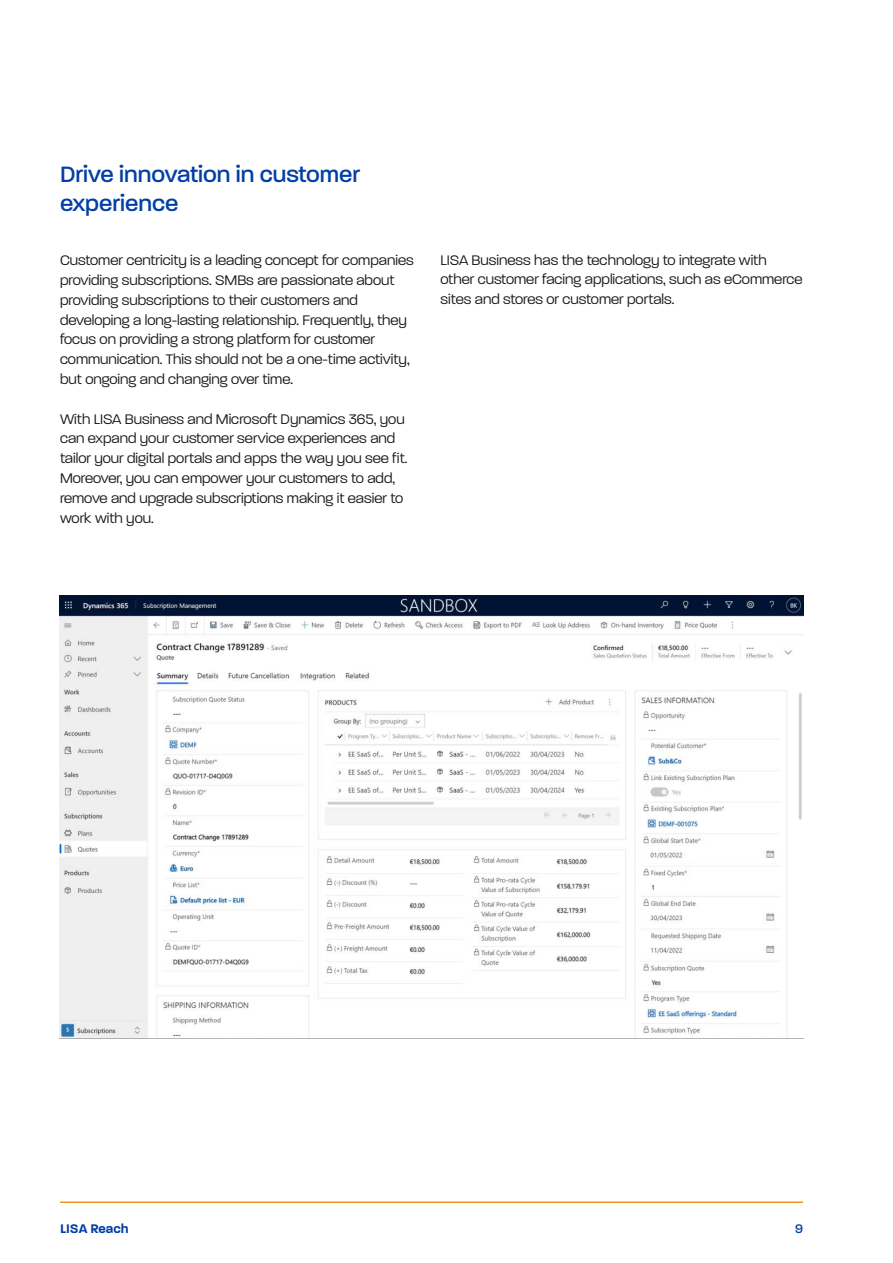
<style>
.page{position:relative;width:893px;height:1263px;background:#fff}
.page>*{position:absolute;margin:0;border:0;box-sizing:border-box;transform-origin:0 0}
.t1{font:500 24px/28.5px "Paralucent";color:#003fa6}
.t2{font:300 15px/19.8px "Paralucent";color:#1a1a1a}
.t3{font:600 13.5px "Paralucent";color:#003fa6}
.t4{font:500 13.5px "Paralucent";color:#003fa6}
</style>
<div class="page">
<img style="left:60px;top:596px;width:743px;height:442px">
<hr style="left:60px;top:1201px;width:743px;height:2px;background:#f5941c">
<h1 class="t1" style="left:60px;top:160px;width:302px">Drive innovation in customer experience</h1>
<p class="t2" style="left:60px;top:250px;width:355px">Customer centricity is a leading concept for companies providing subscriptions. SMBs are passionate about providing subscriptions to their customers and developing a long-lasting relationship. Frequently, they focus on providing a strong platform for customer communication. This should not be a one-time activity, but ongoing and changing over time.</p>
<p class="t2" style="left:60px;top:409px;width:349px">With LISA Business and Microsoft Dynamics 365, you can expand your customer service experiences and tailor your digital portals and apps the way you see fit.<br>Moreover, you can empower your customers to add, remove and upgrade subscriptions making it easier to work with you.</p>
<p class="t2" style="left:440px;top:250px;width:364px">LISA Business has the technology to integrate with other customer facing applications, such as eCommerce sites and stores or customer portals.</p>
<p class="t3" style="left:60px;top:1220px;width:70px">LISA Reach</p>
<p class="t4" style="left:795px;top:1220px;width:9px">9</p>
</div>
